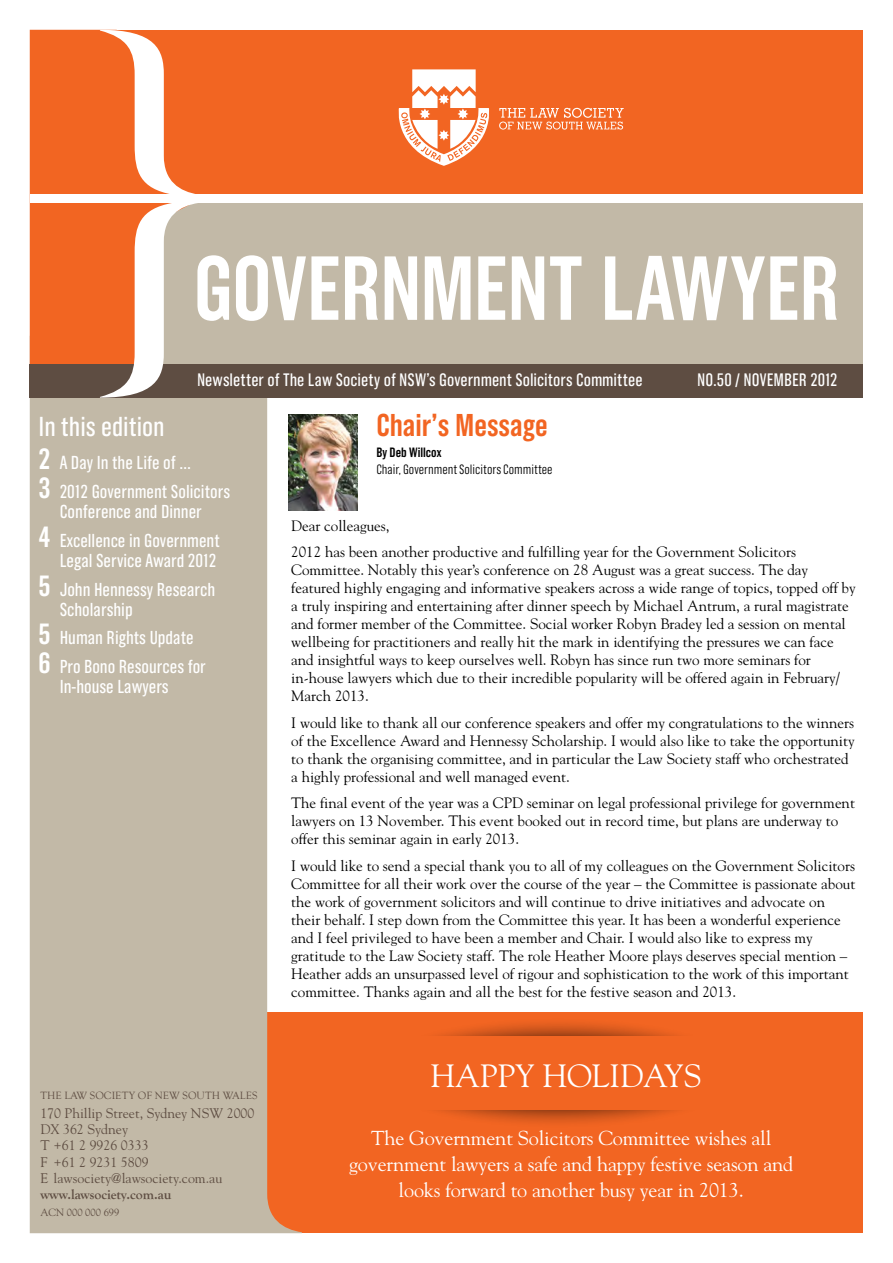
<style>
.page{position:relative;width:893px;height:1263px;background:#fff}
.page>*{position:absolute;margin:0;border:0;box-sizing:border-box;transform-origin:0 0}
.t1{font:600 90.6px "Grotzec Head Condensed";letter-spacing:-.01em;color:#fff}
.t2{font:32.1px "Goudy";letter-spacing:-.005em;color:#fff}
.t3{font:600 31.5px "Grotzec Head Condensed";color:#f26522}
.t4{font:27.3px "Grotzec Head Condensed";color:#fff}
.t5{font:20.1px/25.8px "Goudy";letter-spacing:-.005em;color:#fff;text-align:center}
.t6{font:18.75px/28.7px "Grotzec Head Condensed";color:#fff}
.t7{font:18px "Grotzec Head Condensed";color:#fff}
.t8{font:15px/18px "Goudy";color:#000}
.t9{font:13.8px/16.4px "Goudy";color:#5e4d42}
.t10{font:700 13.8px "Goudy Old Style T";color:#5e4d42}
.t11{font:300 13.5px "Grotzec Head Condensed";color:#000}
.t12{font:600 13.5px "Grotzec Head Condensed";color:#000}
.t13{font:10.8px "Goudy Old Style T";letter-spacing:.005em;color:#5e4d42}
.t14{font:10.5px "Goudy";color:#5e4d42}
.s1{font-weight:600;font-size:29.25px}
</style>
<div class="page">
<div style="left:252px;top:1012px;width:611px;height:221px;background:#f26522"></div>
<div style="left:383px;top:1018px;width:349px;height:110px;background:#000;opacity:.75"></div>
<div style="left:377px;top:1037px;width:360px;height:73px;background:#f26522"></div>
<div style="left:30px;top:30px;width:833px;height:165px;background:#f26522"></div>
<div style="left:162px;top:202px;width:701px;height:165px;background:#c2b9a7"></div>
<svg style="left:398px;top:69px;width:226px;height:97px"></svg>
<svg style="left:30px;top:397px;width:272px;height:836px;background:#c8bcaa"></svg>
<img style="left:288px;top:414px;width:70px;height:96px">
<div style="left:30px;top:202px;width:172px;height:162px;background:#f26522"></div>
<div style="left:30px;top:364px;width:833px;height:33px;background:#5e4d42"></div>
<svg style="left:100px;top:30px;width:99px;height:368px"></svg>
<div style="left:30px;top:194px;width:833px;height:8px;background:#fff"></div>
<h1 class="t1" style="left:193px;top:237px;width:607px">GOVERNMENT lawyer</h1>
<p class="t7" style="left:197px;top:369px;width:447px">Newsletter of The Law Society of NSW’s Government Solicitors Committee</p>
<p class="t7" style="left:697px;top:369px;width:142px">NO.50 / NOVEMBER 2012</p>
<h3 class="t4" style="left:38px;top:411px;width:128px">In this edition</h3>
<p class="t6" style="left:38px;top:448px;width:193px"><span class="s1">2</span> A Day In the Life of …<br><span class="s1">3</span> 2012 Government Solicitors</p>
<p class="t6" style="left:38px;top:497px;width:183px;text-align:center">Conference and Dinner<br><span class="s1">4</span> Excellence in Government</p>
<p class="t6" style="left:38px;top:546px;width:179px;text-align:right">Legal Service Award 2012<br><span class="s1">5</span> John Hennessy Research</p>
<p class="t6" style="left:38px;top:595px;width:169px;text-indent:21px">Scholarship<br><span class="s1">5</span> Human Rights Update<br><span class="s1">6</span> Pro Bono Resources for</p>
<p class="t6" style="left:60px;top:672px;width:111px">In-house Lawyers</p>
<p class="t13" style="left:40px;top:1089px;width:219px">THE LAW SOCIETY OF NEW SOUTH WALES</p>
<p class="t9" style="left:40px;top:1104px;width:216px">170 Phillip Street, Sydney nsw 2000 dx 362 Sydney<br>t +61 2 9926 0333<br>f +61 2 9231 5809<br>e lawsociety@lawsociety.com.au</p>
<p class="t10" style="left:40px;top:1187px;width:133px">www.lawsociety.com.au</p>
<p class="t14" style="left:40px;top:1205px;width:81px">ACN 000 000 699</p>
<h3 class="t3" style="left:376px;top:407px;width:173px">Chair’s Message</h3>
<p class="t12" style="left:376px;top:444px;width:67px">By Deb Willcox</p>
<p class="t11" style="left:376px;top:462px;width:178px">Chair, Government Solicitors Committee</p>
<p class="t8" style="left:291px;top:512px;width:506px;line-height:26.5px">Dear colleagues,<br>2012 has been another productive and fulfilling year for the Government Solicitors</p>
<p class="t8" style="left:291px;top:561px;width:566px">Committee. Notably this year’s conference on 28 August was a great success. The day featured highly engaging and informative speakers across a wide range of topics, topped off by a truly inspiring and entertaining after dinner speech by Michael Antrum, a rural magistrate and former member of the Committee. Social worker Robyn Bradey led a session on mental wellbeing for practitioners and really hit the mark in identifying the pressures we can face and insightful ways to keep ourselves well. Robyn has since run two more seminars for in-house lawyers which due to their incredible popularity will be offered again in February/ March 2013.</p>
<p class="t8" style="left:291px;top:713px;width:565px">I would like to thank all our conference speakers and offer my congratulations to the winners of the Excellence Award and Hennessy Scholarship. I would also like to take the opportunity to thank the organising committee, and in particular the Law Society staff who orchestrated a highly professional and well managed event.</p>
<p class="t8" style="left:291px;top:794px;width:565px">The final event of the year was a CPD seminar on legal professional privilege for government lawyers on 13 November. This event booked out in record time, but plans are underway to offer this seminar again in early 2013.</p>
<p class="t8" style="left:291px;top:856px;width:566px">I would like to send a special thank you to all of my colleagues on the Government Solicitors Committee for all their work over the course of the year – the Committee is passionate about the work of government solicitors and will continue to drive initiatives and advocate on their behalf. I step down from the Committee this year. It has been a wonderful experience and I feel privileged to have been a member and Chair. I would also like to express my gratitude to the Law Society staff. The role Heather Moore plays deserves special mention – Heather adds an unsurpassed level of rigour and sophistication to the work of this important committee. Thanks again and all the best for the festive season and 2013.</p>
<h2 class="t2" style="left:430px;top:1056px;width:273px">HAPPY HOLIDAYS</h2>
<h3 class="t5" style="left:349px;top:1125px;width:446px">The Government Solicitors Committee wishes all government lawyers a safe and happy festive season and looks forward to another busy year in 2013.</h3>
</div>
